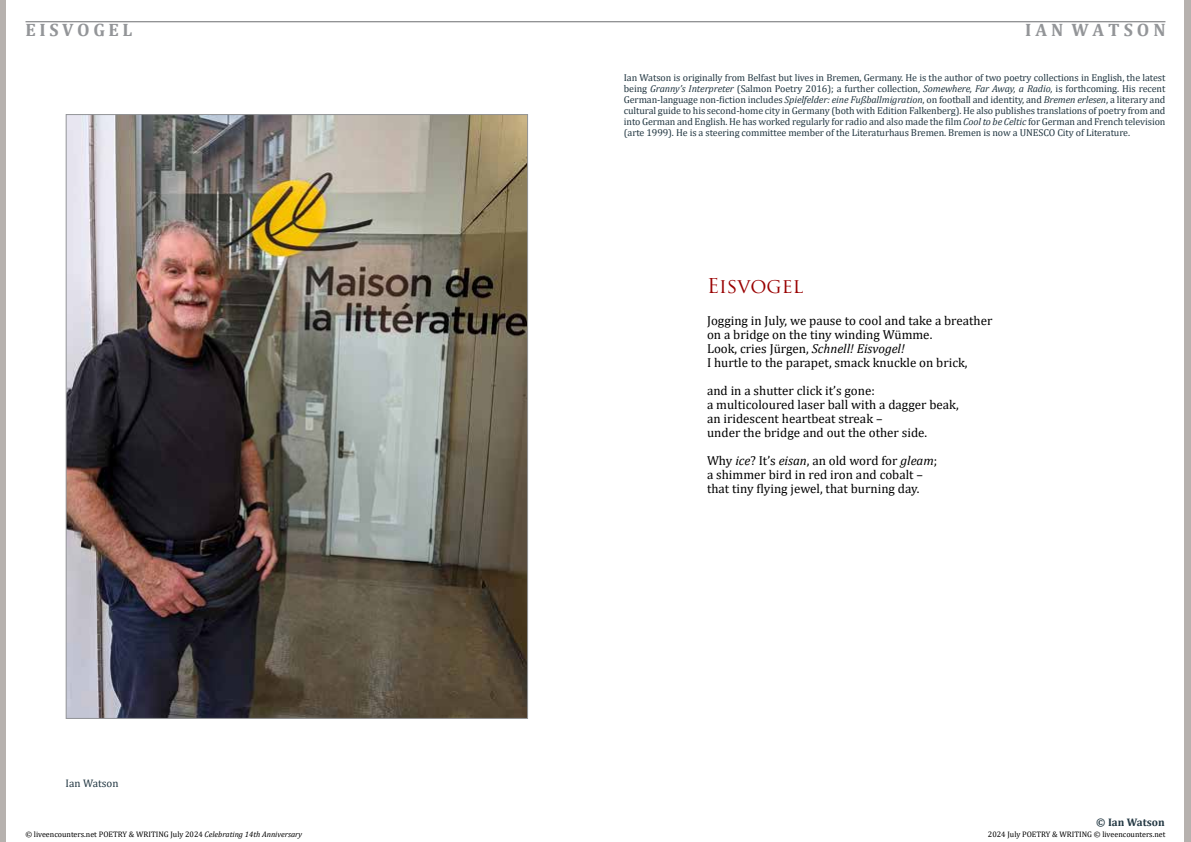
<style>
.page{position:relative;width:1191px;height:842px;background:#fff}
.page>*{position:absolute;margin:0;border:0;box-sizing:border-box;transform-origin:0 0}
.t1{font:20px "Trajan Pro";color:#900}
.t2{font:700 18px "Cambria";color:#939598}
.t3{font:13px/14px "Cambria";color:#000}
.t4{font:700 11px "Cambria";color:#223742}
.t5{font:11px "Cambria";color:#223742}
.t6{font:10px/11px "Cambria";letter-spacing:-.01em;color:#223742;text-align:justify}
.t7{font:8px "Cambria";color:#000}
.s1{font-style:italic}
</style>
<div class="page">
<hr style="left:26px;top:21px;width:1139px;height:1px;background:#6d6e71">
<img style="left:68px;top:116px;width:458px;height:601px">
<h2 class="t2" style="left:26px;top:17px;width:109px">E I S V O G E L</h2>
<p class="t5" style="left:66px;top:776px;width:54px">Ian Watson</p>
<h2 class="t2" style="left:1025px;top:17px;width:142px">I A N W A T S O N</h2>
<p class="t6" style="left:624px;top:72px;width:543px">Ian Watson is originally from Belfast but lives in Bremen, Germany. He is the author of two poetry collections in English, the latest being <span class="s1">Granny’s Interpreter</span> (Salmon Poetry 2016); a further collection, <span class="s1">Somewhere, Far Away, a Radio,</span> is forthcoming. His recent German-language non-fiction includes <span class="s1">Spielfelder: eine Fußballmigration</span>, on football and identity, and <span class="s1">Bremen erlesen</span>, a literary and cultural guide to his second-home city in Germany (both with Edition Falkenberg). He also publishes translations of poetry from and into German and English. He has worked regularly for radio and also made the film <span class="s1">Cool to be Celtic</span> for German and French television (arte 1999). He is a steering committee member of the Literaturhaus Bremen. Bremen is now a UNESCO City of Literature.</p>
<h1 class="t1" style="left:707px;top:273px;width:98px">Eisvogel</h1>
<h3 class="t3" style="left:707px;top:314px;width:287px">Jogging in July, we pause to cool and take a breather on a bridge on the tiny winding Wümme.<br>Look, cries Jürgen, <span class="s1">Schnell! Eisvogel!<br></span>I hurtle to the parapet, smack knuckle on brick,</h3>
<h3 class="t3" style="left:707px;top:384px;width:253px">and in a shutter click it’s gone:<br>a multicoloured laser ball with a dagger beak, an iridescent heartbeat streak –<br>under the bridge and out the other side.</h3>
<h3 class="t3" style="left:707px;top:454px;width:232px">Why <span class="s1">ice</span>? It’s <span class="s1">eisan</span>, an old word for <span class="s1">gleam</span>; a shimmer bird in red iron and cobalt – that tiny flying jewel, that burning day.</h3>
<p class="t4" style="left:1096px;top:814px;width:70px">© Ian Watson</p>
<p class="t7" style="left:25px;top:829px;width:278px">© liveencounters.net POETRY &amp; WRITING July 2024 <span class="s1">Celebrating 14th Anniversary</span></p>
<p class="t7" style="left:988px;top:830px;width:179px">2024 July POETRY &amp; WRITING © liveencounters.net</p>
</div>
